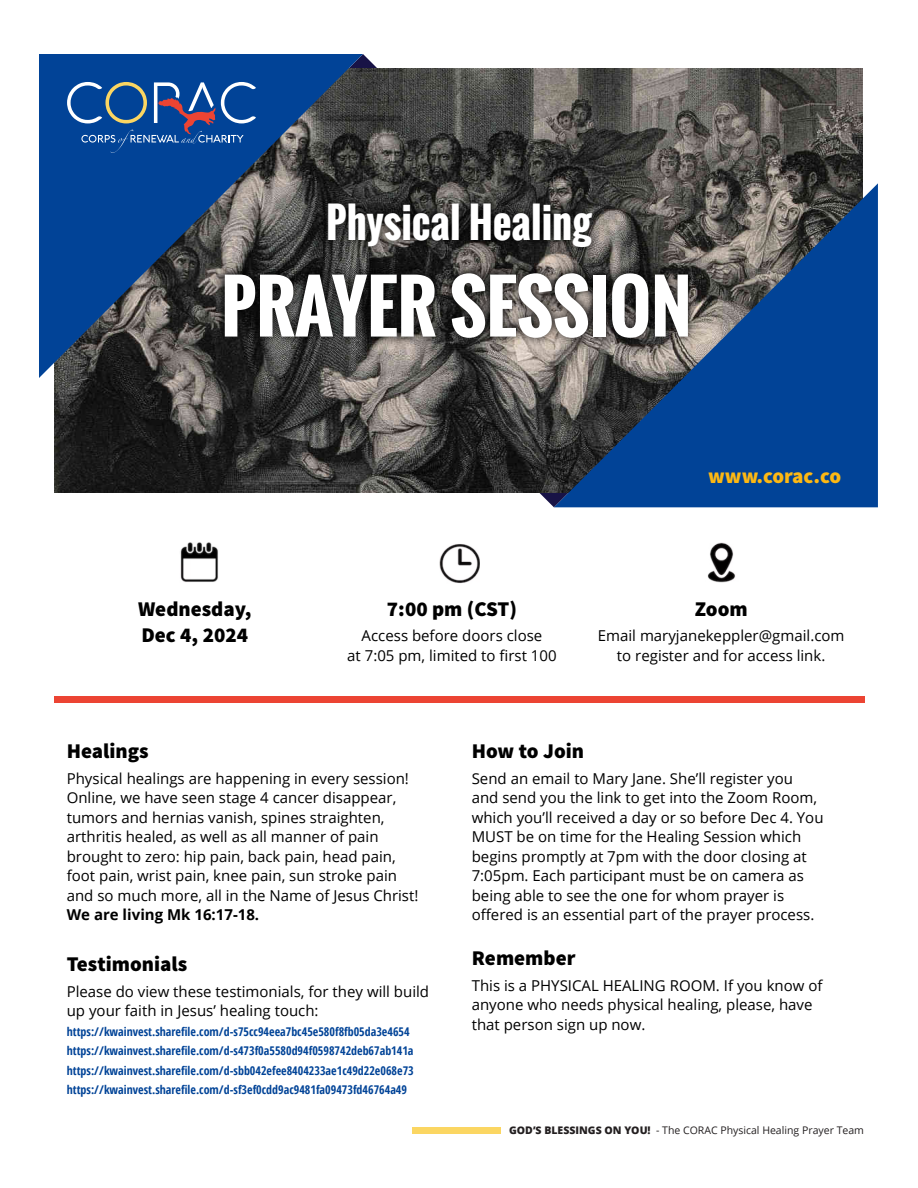
<style>
.page{position:relative;width:918px;height:1188px;background:#fff}
.page>*{position:absolute;margin:0;border:0;box-sizing:border-box;transform-origin:0 0}
.t1{font:700 70.5px "Oswald";color:#fff}
.t2{font:700 40.95px "Oswald";color:#fff}
.t3{font:900 21px/25.5px "Source Sans Pro";color:#000}
.t4{font:900 21px "Source Sans Pro";color:#fdb813}
.t5{font:15px/19.5px "Open Sans";color:#000}
.t6{font:700 15px "Open Sans";color:#000}
.t7{font:700 condensed 12px/19.5px "Open Sans";color:#014397}
.t8{font:10.5px "Open Sans";color:#231f20}
.s1{font-weight:800}
</style>
<div class="page">
<svg style="left:491px;top:492px;width:63px;height:15px"></svg>
<svg style="left:363px;top:54px;width:63px;height:15px"></svg>
<img style="left:54px;top:69px;width:809px;height:423px">
<svg style="left:554px;top:183px;width:324px;height:324px;background:#174785"></svg>
<svg style="left:39px;top:54px;width:324px;height:324px;background:#194783"></svg>
<svg style="left:67px;top:82px;width:189px;height:71px;background:#2d5b9c"></svg>
<div style="left:412px;top:1127px;width:89px;height:7px;background:#fbd662"></div>
<img style="left:166px;top:216px;width:581px;height:200px">
<div style="left:54px;top:696px;width:811px;height:7px;background:#ec4433"></div>
<img style="left:180px;top:542px;width:38px;height:40px">
<img style="left:439px;top:544px;width:41px;height:39px">
<img style="left:707px;top:542px;width:29px;height:41px">
<img style="left:272px;top:147px;width:374px;height:162px">
<h2 class="t2" style="left:326px;top:192px;width:267px">Physical Healing</h2>
<h1 class="t1" style="left:221px;top:253px;width:472px">PRAYER SESSION</h1>
<h3 class="t4" style="left:708px;top:462px;width:135px">www.corac.co</h3>
<h3 class="t3" style="left:138px;top:598px;width:115px">Wednesday,<br>Dec 4, 2024</h3>
<h3 class="t3" style="left:387px;top:597px;width:132px">7:00 pm (CST)</h3>
<p class="t5" style="left:347px;top:626px;width:211px;text-align:center">Access before doors close<br>at 7:05 pm, limited to first 100</p>
<h3 class="t3" style="left:695px;top:597px;width:54px">Zoom</h3>
<p class="t5" style="left:598px;top:626px;width:248px;text-align:center">Email maryjanekeppler@gmail.com to register and for access link.</p>
<h3 class="t3" style="left:67px;top:739px;width:84px">Healings</h3>
<p class="t5" style="left:67px;top:768px;width:353px">Physical healings are happening in every session!<br>Online, we have seen stage 4 cancer disappear, tumors and hernias vanish, spines straighten, arthritis healed, as well as all manner of pain brought to zero: hip pain, back pain, head pain, foot pain, wrist pain, knee pain, sun stroke pain and so much more, all in the Name of Jesus Christ!</p>
<p class="t6" style="left:67px;top:904px;width:194px">We are living Mk 16:17-18.</p>
<h3 class="t3" style="left:67px;top:952px;width:122px">Testimonials</h3>
<p class="t5" style="left:67px;top:981px;width:364px">Please do view these testimonials, for they will build up your faith in Jesus’ healing touch:</p>
<p class="t7" style="left:67px;top:1021px;width:349px">https://kwainvest.sharefile.com/d-s75cc94eea7bc45e580f8fb05da3e4654 https://kwainvest.sharefile.com/d-s473f0a5580d94f0598742deb67ab141a https://kwainvest.sharefile.com/d-sbb042efee8404233ae1c49d22e068e73 https://kwainvest.sharefile.com/d-sf3ef0cdd9ac9481fa09473fd46764a49</p>
<h3 class="t3" style="left:472px;top:739px;width:114px">How to Join</h3>
<p class="t5" style="left:472px;top:768px;width:353px">Send an email to Mary Jane. She’ll register you and send you the link to get into the Zoom Room, which you’ll received a day or so before Dec 4. You MUST be on time for the Healing Session which begins promptly at 7pm with the door closing at 7:05pm. Each participant must be on camera as being able to see the one for whom prayer is offered is an essential part of the prayer process.</p>
<h3 class="t3" style="left:472px;top:946px;width:105px">Remember</h3>
<p class="t5" style="left:472px;top:975px;width:352px">This is a PHYSICAL HEALING ROOM. If you know of anyone who needs physical healing, please, have that person sign up now.</p>
<p class="t8" style="left:509px;top:1123px;width:356px"><span class="s1">GOD’S BLESSINGS ON YOU!</span> - The CORAC Physical Healing Prayer Team</p>
</div>
